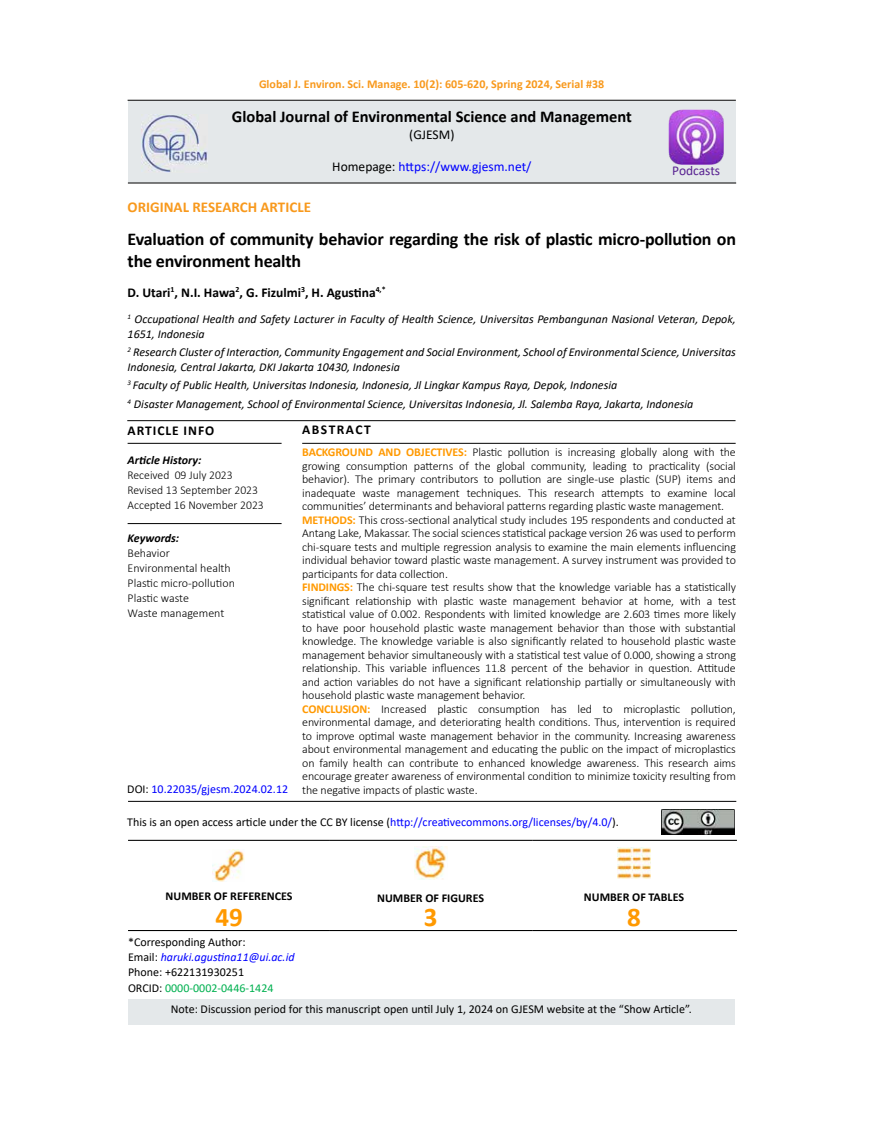
<style>
.page{position:relative;width:872px;height:1127px;background:#fff}
.page>*{position:absolute;margin:0;border:0;box-sizing:border-box;transform-origin:0 0}
.t1{font:700 27px "Calibri";color:#f90}
.t2{font:700 18px/21.6px "Calibri";letter-spacing:-.01em;color:#000}
.t3{font:700 16.5px "Calibri";color:#000}
.t4{font:700 15px "Calibri";color:#f8991d}
.t5{font:700 13.5px "Calibri";color:#000}
.t6{font:13.5px "Calibri";color:#00f}
.t7{font:700 13.5px "Calibri";letter-spacing:.07em;color:#000}
.t8{font:700 13.5px "Calibri";letter-spacing:.11em;color:#000}
.t9{font:13.5px "Calibri";color:#582291}
.t10{font:13.5px "Calibri";color:#000}
.t11{font:300 12px/13.5px "Calibri";letter-spacing:-.01em;color:#000}
.t12{font:italic 12px/14.4px "Calibri";color:#000}
.t13{font:12px/15px "Calibri";color:#000}
.t14{font:700 12px "Calibri";color:#f8991d}
.t15{font:700 12px "Calibri";color:#000}
.t16{font:12px "Calibri";color:#00f}
.t17{font:italic 700 12px "Calibri";color:#000}
.s1{color:#000}
.s2{font-weight:700;color:#f90}
.s3{color:#00f}
.s4{font-style:italic;color:#00f}
.s5{color:#00b050}
</style>
<div class="page">
<hr style="left:128px;top:100px;width:608px;height:1px;background:#000">
<div style="left:128px;top:101px;width:608px;height:82px;background:#e4e8ea"></div>
<hr style="left:128px;top:443px;width:153px;height:1px;background:#000">
<hr style="left:302px;top:443px;width:433px;height:1px;background:#000">
<hr style="left:128px;top:523px;width:153px;height:1px;background:#000">
<hr style="left:127px;top:420px;width:608px;height:1px;background:#000">
<hr style="left:128px;top:801px;width:608px;height:1px;background:#000">
<hr style="left:128px;top:183px;width:608px;height:1px;background:#000">
<hr style="left:128px;top:840px;width:201px;height:1px;background:#000">
<hr style="left:329px;top:840px;width:203px;height:1px;background:#000">
<hr style="left:532px;top:840px;width:205px;height:1px;background:#000">
<hr style="left:128px;top:930px;width:201px;height:1px;background:#000">
<hr style="left:329px;top:930px;width:203px;height:1px;background:#000">
<hr style="left:532px;top:930px;width:205px;height:1px;background:#000">
<img style="left:212px;top:849px;width:33px;height:32px">
<img style="left:414px;top:846px;width:33px;height:34px">
<img style="left:617px;top:847px;width:34px;height:31px">
<div style="left:128px;top:999px;width:607px;height:26px;background:#e4e8ea"></div>
<img style="left:141px;top:115px;width:66px;height:58px">
<img style="left:669px;top:109px;width:54px;height:55px">
<img style="left:661px;top:809px;width:73px;height:26px">
<p class="t14" style="left:259px;top:75px;width:347px">Global J. Environ. Sci. Manage. 10(2): 605-620, Spring 2024, Serial #38</p>
<h3 class="t3" style="left:232px;top:105px;width:401px">Global Journal of Environmental Science and Management</h3>
<p class="t10" style="left:409px;top:125px;width:47px">(GJESM)</p>
<p class="t6" style="left:332px;top:157px;width:201px"><span class="s1">Homepage:</span> https://www.gjesm.net/</p>
<p class="t4" style="left:128px;top:196px;width:185px">ORIGINAL RESEARCH ARTICLE</p>
<h2 class="t2" style="left:128px;top:228px;width:610px">Evaluation of community behavior regarding the risk of plastic micro-pollution on the environment health</h2>
<p class="t5" style="left:128px;top:283px;width:259px">D. Utari<sup>1</sup>, N.I. Hawa<sup>2</sup>, G. Fizulmi<sup>3</sup>, H. Agustina<sup>4,*</sup></p>
<p class="t12" style="left:128px;top:311px;width:610px"><sup>1</sup> Occupational Health and Safety Lacturer in Faculty of Health Science, Universitas Pembangunan Nasional Veteran, Depok,<br>1651, Indonesia</p>
<p class="t12" style="left:128px;top:344px;width:610px"><sup>2</sup> Research Cluster of Interaction, Community Engagement and Social Environment, School of Environmental Science, Universitas<br>Indonesia, Central Jakarta, DKI Jakarta 10430, Indonesia</p>
<p class="t12" style="left:128px;top:375px;width:567px;line-height:18.6px"><sup>3</sup> Faculty of Public Health, Universitas Indonesia, Indonesia, Jl Lingkar Kampus Raya, Depok, Indonesia<br><sup>4</sup> Disaster Management, School of Environmental Science, Universitas Indonesia, Jl. Salemba Raya, Jakarta, Indonesia</p>
<p class="t11" style="left:302px;top:445px;width:435px"><span class="s2">BACKGROUND AND OBJECTIVES:</span> Plastic pollution is increasing globally along with the growing consumption patterns of the global community, leading to practicality (social behavior). The primary contributors to pollution are single-use plastic (SUP) items and inadequate waste management techniques. This research attempts to examine local communities’ determinants and behavioral patterns regarding plastic waste management.<br><span class="s2">METHODS:</span> This cross-sectional analytical study includes 195 respondents and conducted at Antang Lake, Makassar. The social sciences statistical package version 26 was used to perform chi-square tests and multiple regression analysis to examine the main elements influencing individual behavior toward plastic waste management. A survey instrument was provided to participants for data collection.<br><span class="s2">FINDINGS:</span> The chi-square test results show that the knowledge variable has a statistically significant relationship with plastic waste management behavior at home, with a test statistical value of 0.002. Respondents with limited knowledge are 2.603 times more likely to have poor household plastic waste management behavior than those with substantial knowledge. The knowledge variable is also significantly related to household plastic waste management behavior simultaneously with a statistical test value of 0.000, showing a strong relationship. This variable influences 11.8 percent of the behavior in question. Attitude and action variables do not have a significant relationship partially or simultaneously with household plastic waste management behavior.<br><span class="s2">CONCLUSION:</span> Increased plastic consumption has led to microplastic pollution, environmental damage, and deteriorating health conditions. Thus, intervention is required to improve optimal waste management behavior in the community. Increasing awareness about environmental management and educating the public on the impact of microplastics on family health can contribute to enhanced knowledge awareness. This research aims encourage greater awareness of environmental condition to minimize toxicity resulting from the negative impacts of plastic waste.</p>
<p class="t9" style="left:672px;top:161px;width:49px">Podcasts</p>
<p class="t8" style="left:302px;top:420px;width:70px">ABSTRACT</p>
<p class="t7" style="left:128px;top:421px;width:88px">ARTICLE INFO</p>
<p class="t17" style="left:128px;top:452px;width:75px">Article History:</p>
<p class="t11" style="left:128px;top:468px;width:138px;line-height:15px">Received 09 July 2023<br>Revised 13 September 2023<br>Accepted 16 November 2023</p>
<p class="t17" style="left:128px;top:529px;width:53px">Keywords:</p>
<p class="t11" style="left:128px;top:545px;width:109px;line-height:15px">Behavior<br>Environmental health<br>Plastic micro-pollution<br>Plastic waste<br>Waste management</p>
<p class="t16" style="left:127px;top:781px;width:162px"><span class="s1">DOI:</span> 10.22035/gjesm.2024.02.12</p>
<p class="t13" style="left:127px;top:814px;width:493px">This is an open access article under the CC BY license (<span class="s3">http://creativecommons.org/licenses/by/4.0/</span>).</p>
<p class="t15" style="left:166px;top:888px;width:128px">NUMBER OF REFERENCES</p>
<h1 class="t1" style="left:215px;top:898px;width:29px">49</h1>
<p class="t13" style="left:128px;top:935px;width:168px">*Corresponding Author:<br>Email: <span class="s4">haruki.agustina11@ui.ac.id<br></span>Phone: +622131930251<br>ORCID: <span class="s5">0000-0002-0446-1424</span></p>
<p class="t15" style="left:377px;top:889px;width:108px">NUMBER OF FIGURES</p>
<h1 class="t1" style="left:424px;top:897px;width:15px">3</h1>
<p class="t15" style="left:584px;top:888px;width:102px">NUMBER OF TABLES</p>
<h1 class="t1" style="left:627px;top:898px;width:15px">8</h1>
<p class="t13" style="left:171px;top:1001px;width:522px">Note: Discussion period for this manuscript open until July 1, 2024 on GJESM website at the “Show Article”.</p>
</div>
